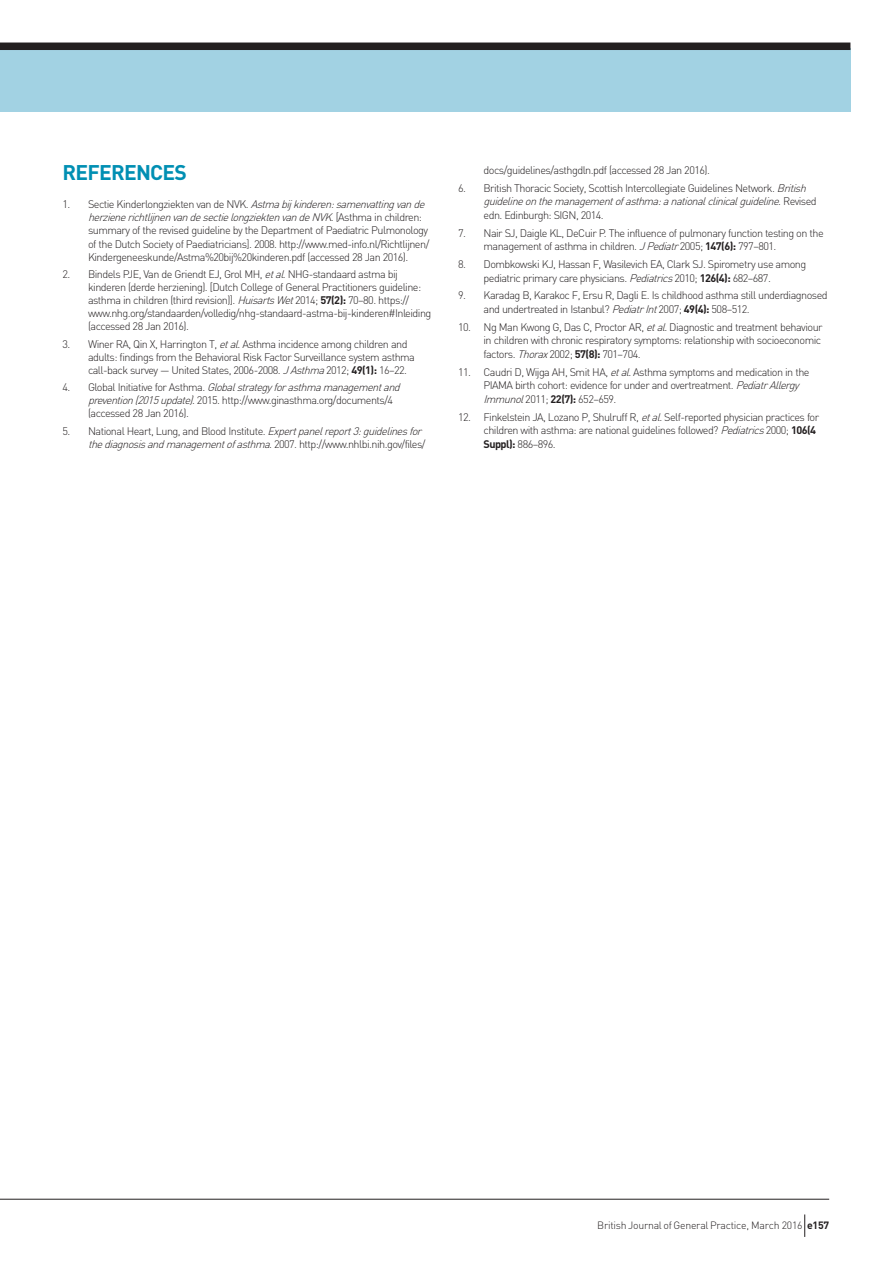
<style>
.page{position:relative;width:893px;height:1263px;background:#fff}
.page>*{position:absolute;margin:0;border:0;box-sizing:border-box;transform-origin:0 0}
.t1{font:700 21px "DIN";letter-spacing:-.035em;color:#008fb3}
.t2{font:300 10.8px/13px "DIN";letter-spacing:-.05em;color:#231f20}
.t3{font:300 10.5px "DIN";letter-spacing:-.025em;color:#231f20}
.s1{font-style:italic}
.s2{font-weight:700}
</style>
<div class="page">
<div style="left:0;top:48px;width:850px;height:64px;background:#a2d2e3"></div>
<div style="left:0;top:43px;width:850px;height:7px;background:#231f20"></div>
<hr style="left:0;top:1199px;width:829px;height:1px;background:#231f20">
<svg style="left:804px;top:1214px;width:1px;height:23px"></svg>
<h1 class="t1" style="left:63px;top:159px;width:126px">REFERENCES</h1>
<p class="t2" style="left:88px;top:198px;width:343px;text-indent:-26px">1. Sectie Kinderlongziekten van de NVK. <span class="s1">Astmabij kinderen:samenvattingvande herzienerichtlijnenvandesectielongziektenvandeNVK</span>. [ A s t h m a i n c h i l d re n : summary of the revised guideline by the Department of Paediatric Pulmonology of the Dutch Society of Paediatricians]. 2008. http://www.med-info.nl/Richtlijnen/ Kindergeneeskunde/Astma%20bij%20kinderen.pdf (accessed 28 Jan 2016).</p>
<p class="t2" style="left:88px;top:267px;width:345px;text-indent:-26px">2. Bindels PJE, Van de Griendt EJ, Grol MH, <span class="s1">etal</span>. NHG-standaard astma bij kinderen (derde herziening). [Dutch College of General Practitioners guideline: asthma in children (third revision)]. <span class="s1">HuisartsWet</span>2014; <span class="s2">57(2):</span> 70–80. https:// www.nhg.org/standaarden/volledig/nhg-standaard-astma-bij-kinderen#Inleiding (accessed 28 Jan 2016).</p>
<p class="t2" style="left:88px;top:337px;width:328px;text-indent:-26px">3. Winer RA, Qin X, Harrington T, <span class="s1">etal</span>. Asthma incidence among children and adults: findings from the Behavioral Risk Factor Surveillance system asthma call-back survey — United States, 2006-2008. <span class="s1">JAsthma</span>2012; <span class="s2">49(1):</span> 16–22.</p>
<p class="t2" style="left:88px;top:381px;width:317px;text-indent:-26px">4 . G l o b a l I n i t i a t i ve f o r As t h m a . <span class="s1">Globalstrategyforasthmamanagementand prevention(2015update)</span>. 2015. http://www.ginasthma.org/documents/4 (accessed 28 Jan 2016).</p>
<p class="t2" style="left:63px;top:424px;width:364px;text-align:right">5. National Heart, Lung, and Blood Institute. <span class="s1">Expertpanelreport3:guidelinesfor thediagnosisandmanagementofasthma</span>. 2007. http://www.nhlbi.nih.gov/files/</p>
<p class="t2" style="left:483px;top:163px;width:228px">docs/guidelines/asthgdln.pdf (accessed 28 Jan 2016).</p>
<p class="t2" style="left:483px;top:181px;width:335px;line-height:13.5px;text-indent:-26px">6. British Thoracic Society, Scottish Intercollegiate Guidelines Network. <span class="s1">British guidelineonthemanagementofasthma:anationalclinicalguideline</span>. R e v i s e d edn. Edinburgh: SIGN, 2014.</p>
<p class="t2" style="left:483px;top:226px;width:342px;line-height:13.5px;text-indent:-26px">7. Nair SJ, Daigle KL, DeCuir P. The influence of pulmonary function testing on the management of asthma in children. <span class="s1">JPediatr</span>2005; <span class="s2">147(6):</span> 797–801.</p>
<p class="t2" style="left:483px;top:257px;width:324px;line-height:13.5px;text-indent:-26px">8. Dombkowski KJ, Hassan F, Wasilevich EA, Clark SJ. Spirometry use among pediatric primary care physicians. <span class="s1">Pediatrics</span>2010; <span class="s2">126(4):</span> 682–687.</p>
<p class="t2" style="left:483px;top:289px;width:346px;line-height:13.5px;text-indent:-26px">9. Karadag B, Karakoc F, Ersu R, Dagli E. Is childhood asthma still underdiagnosed and undertreated in Istanbul? <span class="s1">PediatrInt</span>2007; <span class="s2">49(4):</span> 508–512.</p>
<p class="t2" style="left:483px;top:320px;width:341px;line-height:13.5px;text-indent:-26px">10. Ng Man Kwong G, Das C, Proctor AR, <span class="s1">etal</span>. Diagnostic and treatment behaviour in children with chronic respiratory symptoms: relationship with socioeconomic factors. <span class="s1">Thorax</span>2002; <span class="s2">57(8):</span> 701–704.</p>
<p class="t2" style="left:483px;top:365px;width:328px;line-height:13.5px;text-indent:-26px">11. Caudri D, Wijga AH, Smit HA, <span class="s1">etal</span>. Asthma symptoms and medication in the<br>PIAMA birth cohort: evidence for under and overtreatment. <span class="s1">PediatrAllergy<br>Immunol</span>2011; <span class="s2">22(7):</span> 652–659.</p>
<p class="t2" style="left:483px;top:410px;width:337px;line-height:13.5px;text-indent:-26px">12. Finkelstein JA, Lozano P, Shulruff R, <span class="s1">etal</span>. Self-reported physician practices for children with asthma: are national guidelines followed? <span class="s1">Pediatrics</span>2000; <span class="s2">106(4<br>Suppl):</span> 886–896.</p>
<p class="t3" style="left:597px;top:1219px;width:233px">British Journal of General Practice, March 2016 <span class="s2">e157</span></p>
</div>
